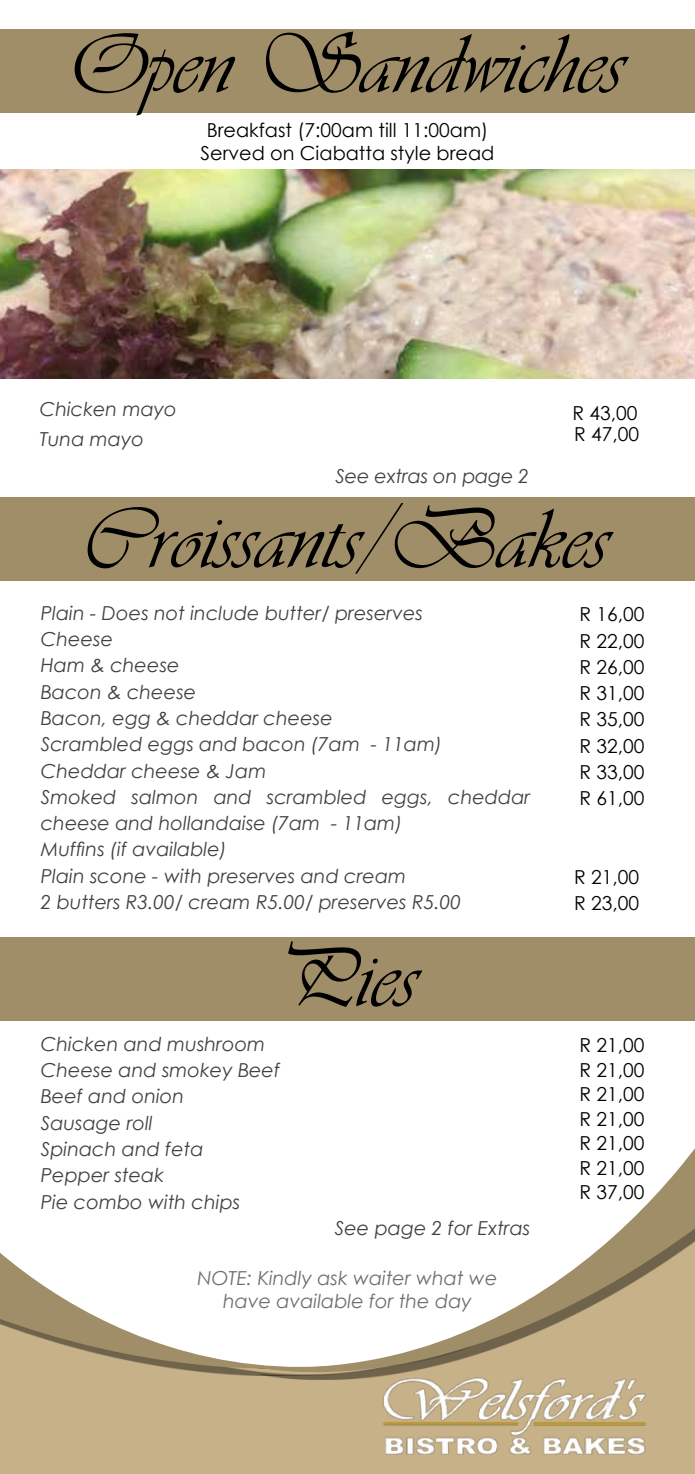
<style>
.page{position:relative;width:695px;height:1474px;background:#fff}
.page>*{position:absolute;margin:0;border:0;box-sizing:border-box;transform-origin:0 0}
.t1{font:87.5px "Vivaldii";color:#000}
.t2{font:italic 19.25px/26.2px "Century Gothic";color:#414042}
.t3{font:19.25px/26.2px "Century Gothic";color:#000}
.t4{font:italic 19.25px/23.1px "Century Gothic";color:#6d6e71;text-align:center}
</style>
<div class="page">
<img style="left:0;top:170px;width:694px;height:208px">
<div style="left:0;top:1424px;width:694px;height:49px;background:#c7b189"></div>
<svg style="left:472px;top:1150px;width:222px;height:274px"></svg>
<svg style="left:0;top:1253px;width:465px;height:193px"></svg>
<img style="left:375px;top:1371px;width:277px;height:88px">
<div style="left:0;top:29px;width:694px;height:83px;background:#9f8e68"></div>
<div style="left:0;top:497px;width:694px;height:83px;background:#9f8e68"></div>
<div style="left:0;top:937px;width:694px;height:83px;background:#9f8e68"></div>
<h1 class="t1" style="left:66px;top:13px;width:557px">Open Sandwiches</h1>
<p class="t3" style="left:201px;top:118px;width:295px;line-height:23.1px;text-align:center">Breakfast (7:00am till 11:00am)<br>Served on Ciabatta style bread</p>
<p class="t2" style="left:40px;top:394px;width:139px;line-height:29.4px">Chicken mayo<br>Tuna mayo</p>
<p class="t2" style="left:335px;top:463px;width:195px">See extras on page 2</p>
<p class="t3" style="left:572px;top:402px;width:68px;line-height:21px">R 43,00<br>R 47,00</p>
<h1 class="t1" style="left:82px;top:488px;width:527px">Croissants/Bakes</h1>
<p class="t2" style="left:41px;top:599px;width:491px">Plain - Does not include butter/ preserves<br>Cheese<br>Ham &amp; cheese<br>Bacon &amp; cheese<br>Bacon, egg &amp; cheddar cheese<br>Scrambled eggs and bacon (7am - 11am)<br>Cheddar cheese &amp; Jam<br>Smoked salmon and scrambled eggs, cheddar cheese and hollandaise (7am - 11am)<br>Muffins (if available)<br>Plain scone - with preserves and cream<br>2 butters R3.00/ cream R5.00/ preserves R5.00</p>
<h1 class="t1" style="left:273px;top:927px;width:144px">Pies</h1>
<p class="t2" style="left:41px;top:1030px;width:241px">Chicken and mushroom<br>Cheese and smokey Beef<br>Beef and onion<br>Sausage roll<br>Spinach and feta<br>Pepper steak<br>Pie combo with chips</p>
<p class="t2" style="left:335px;top:1214px;width:197px">See page 2 for Extras</p>
<p class="t4" style="left:197px;top:1266px;width:301px">NOTE: Kindly ask waiter what we have available for the day</p>
<p class="t3" style="left:579px;top:601px;width:67px;text-align:justify">R 16,00<br>R 22,00<br>R 26,00<br>R 31,00<br>R 35,00<br>R 32,00<br>R 33,00<br>R 61,00</p>
<p class="t3" style="left:574px;top:863px;width:67px">R 21,00<br>R 23,00</p>
<p class="t3" style="left:579px;top:1032px;width:67px;line-height:24.5px;text-align:justify">R 21,00<br>R 21,00<br>R 21,00<br>R 21,00<br>R 21,00<br>R 21,00<br>R 37,00</p>
</div>
